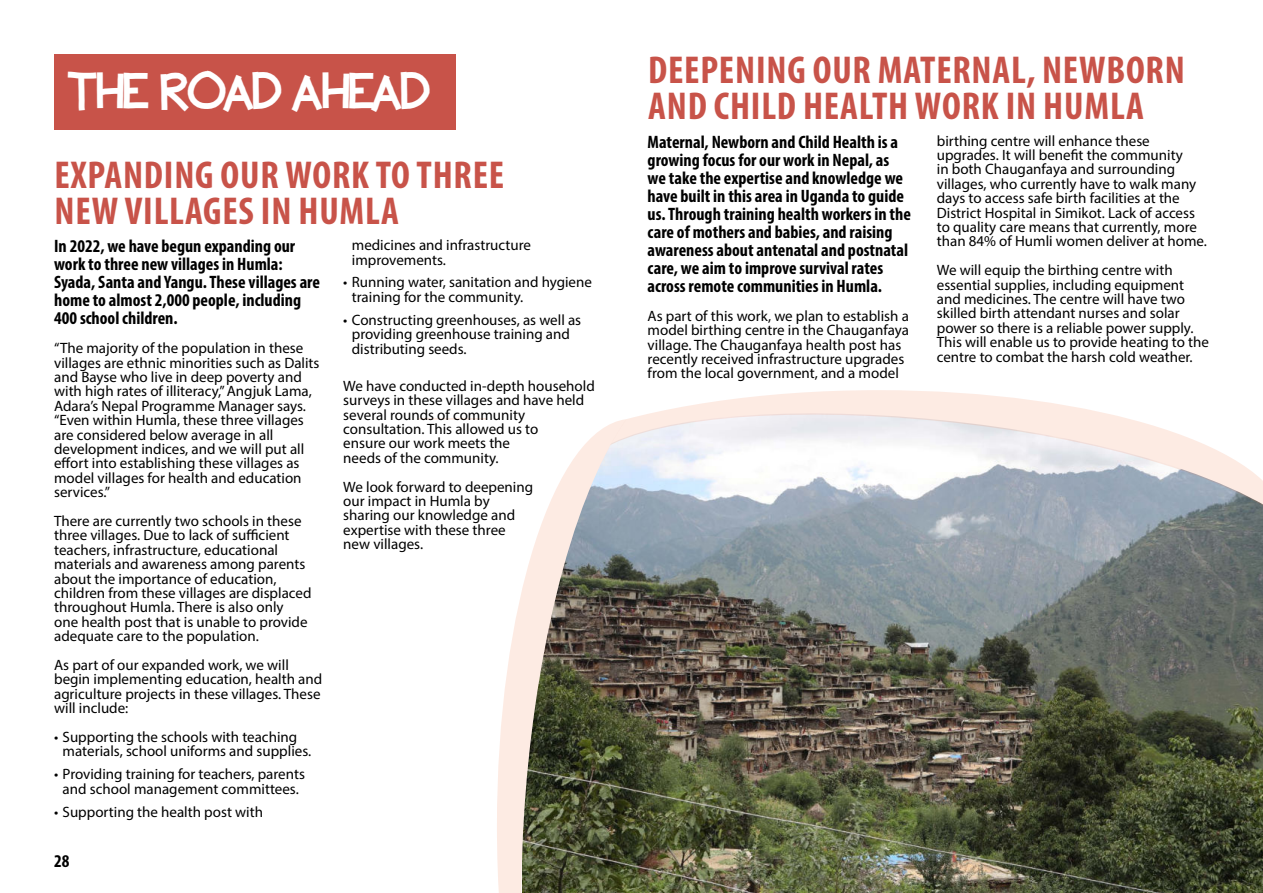
<style>
.page{position:relative;width:1263px;height:893px;background:#fff}
.page>*{position:absolute;margin:0;border:0;box-sizing:border-box;transform-origin:0 0}
.t1{font:48px "KB Pay The Lady";letter-spacing:-.025em;color:#fff}
.t2{font:700 condensed 39px/36px "Myriad Pro";letter-spacing:.02em;color:#c85349}
.t3{font:700 condensed 18px/18px "Myriad Pro";color:#000}
.t4{font:15px/14.4px "Myriad Pro";color:#000}
</style>
<div class="page">
<img style="left:626px;top:520px;width:637px;height:373px">
<svg style="left:626px;top:390px;width:637px;height:130px"></svg>
<hr style="left:418px;top:419px;width:68px;height:1px;background:#f47a47">
<svg style="left:484px;top:419px;width:142px;height:474px"></svg>
<div style="left:54px;top:54px;width:401px;height:76px;background:#c85349"></div>
<h1 class="t1" style="left:67px;top:71px;width:363px">THE ROAD AHEAD</h1>
<h2 class="t2" style="left:55px;top:160px;width:451px">EXPANDING OUR WORK TO THREE<br>NEW VILLAGES IN HUMLA</h2>
<p class="t3" style="left:54px;top:239px;width:267px">In 2022, we have begun expanding our work to three new villages in Humla:<br>Syada, Santa and Yangu. These villages are home to almost 2,000 people, including 400 school children.</p>
<p class="t4" style="left:54px;top:342px;width:267px">“The majority of the population in these villages are ethnic minorities such as Dalits and Bayse who live in deep poverty and with high rates of illiteracy,” Angjuk Lama, Adara’s Nepal Programme Manager says. “Even within Humla, these three villages are considered below average in all development indices, and we will put all effort into establishing these villages as model villages for health and education services.”</p>
<p class="t4" style="left:54px;top:515px;width:259px">There are currently two schools in these three villages. Due to lack of sufficient teachers, infrastructure, educational materials and awareness among parents about the importance of education, children from these villages are displaced throughout Humla. There is also only<br>one health post that is unable to provide adequate care to the population.</p>
<p class="t4" style="left:54px;top:659px;width:270px">As part of our expanded work, we will begin implementing education, health and agriculture projects in these villages. These will include:</p>
<p class="t4" style="left:63px;top:731px;width:250px;text-indent:-9px">• Supporting the schools with teaching materials, school uniforms and supplies.</p>
<p class="t4" style="left:54px;top:768px;width:252px;text-align:center">• Providing training for teachers, parents and school management committees.</p>
<p class="t4" style="left:54px;top:805px;width:210px">• Supporting the health post with</p>
<p class="t3" style="left:54px;top:854px;width:17px">28</p>
<p class="t4" style="left:352px;top:239px;width:181px">medicines and infrastructure improvements.</p>
<p class="t4" style="left:352px;top:276px;width:242px;text-indent:-9px">• Running water, sanitation and hygiene training for the community.</p>
<p class="t4" style="left:352px;top:314px;width:231px;text-indent:-9px">• Constructing greenhouses, as well as providing greenhouse training and distributing seeds.</p>
<p class="t4" style="left:343px;top:380px;width:253px">We have conducted in-depth household surveys in these villages and have held several rounds of community consultation. This allowed us to<br>ensure our work meets the<br>needs of the community.</p>
<p class="t4" style="left:343px;top:481px;width:191px">We look forward to deepening our impact in Humla by sharing our knowledge and expertise with these three new villages.</p>
<h2 class="t2" style="left:648px;top:55px;width:538px">DEEPENING OUR MATERNAL, NEWBORN<br>AND CHILD HEALTH WORK IN HUMLA</h2>
<p class="t3" style="left:648px;top:134px;width:265px">Maternal, Newborn and Child Health is a growing focus for our work in Nepal, as we take the expertise and knowledge we have built in this area in Uganda to guide us. Through training health workers in the care of mothers and babies, and raising awareness about antenatal and postnatal care, we aim to improve survival rates across remote communities in Humla.</p>
<p class="t4" style="left:648px;top:310px;width:263px">As part of this work, we plan to establish a model birthing centre in the Chauganfaya village. The Chauganfaya health post has recently received infrastructure upgrades from the local government, and a model</p>
<p class="t4" style="left:937px;top:135px;width:272px">birthing centre will enhance these upgrades. It will benefit the community<br>in both Chauganfaya and surrounding villages, who currently have to walk many days to access safe birth facilities at the District Hospital in Simikot. Lack of access to quality care means that currently, more than 84% of Humli women deliver at home.</p>
<p class="t4" style="left:937px;top:264px;width:274px">We will equip the birthing centre with essential supplies, including equipment and medicines. The centre will have two skilled birth attendant nurses and solar power so there is a reliable power supply.<br>This will enable us to provide heating to the centre to combat the harsh cold weather.</p>
</div>
